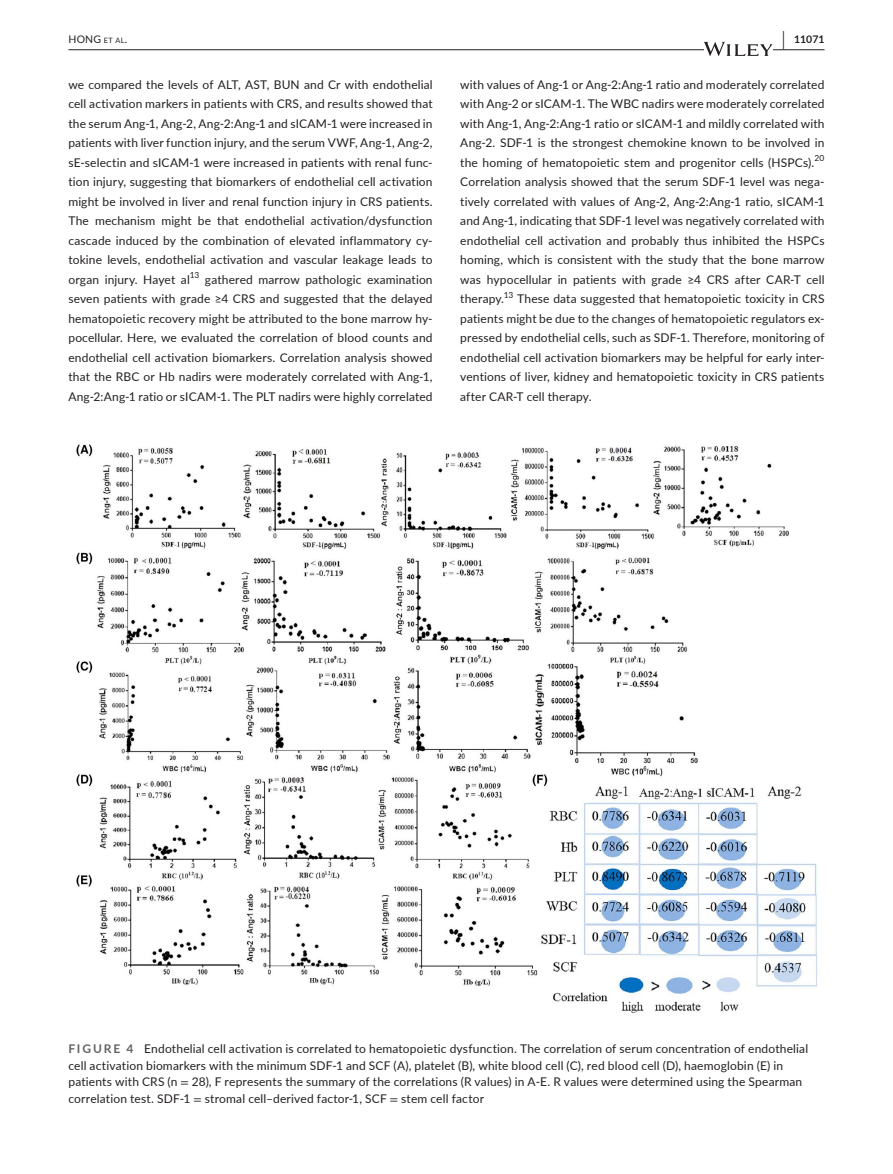
<style>
.page{position:relative;width:893px;height:1174px;background:#fff}
.page>*{position:absolute;margin:0;border:0;box-sizing:border-box;transform-origin:0 0}
.t1{font:12px/19.5px "Lato";letter-spacing:.015em;color:#231f20;text-align:justify}
.t2{font:10.5px "Lato";color:#231f20}
.t3{font:700 10.5px "Lato";color:#231f20}
.t4{font:8.4px "Lato";color:#231f20}
.s1{font-size:7.35px}
.s2{font-size:19.5px}
.s3{font-weight:700;color:#636366}
.s4{font-family:"STIX"}
</style>
<div class="page">
<hr style="left:68px;top:49px;width:756px;height:1px;background:#231f20">
<svg style="left:704px;top:42px;width:69px;height:14px"></svg>
<img style="left:76px;top:444px;width:742px;height:569px">
<p class="t2" style="left:68px;top:31px;width:60px">HONG <span class="s1">et al</span>.</p>
<p class="t3" style="left:782px;top:31px;width:44px"><span class="s2">|</span> 11071</p>
<p class="t1" style="left:68px;top:74px;width:366px">we compared the levels of ALT, AST, BUN and Cr with endothelial cell activation markers in patients with CRS, and results showed that the serum Ang-1, Ang-2, Ang-2:Ang-1 and sICAM-1 were increased in patients with liver function injury, and the serum VWF, Ang-1, Ang-2, sE-selectin and sICAM-1 were increased in patients with renal func&shy;tion injury, suggesting that biomarkers of endothelial cell activation might be involved in liver and renal function injury in CRS patients.<br>The mechanism might be that endothelial activation/dysfunction cascade induced by the combination of elevated inflammatory cy&shy;tokine levels, endothelial activation and vascular leakage leads to organ injury. Hayet al</p>
<p class="t1" style="left:460px;top:74px;width:366px">with values of Ang-1 or Ang-2:Ang-1 ratio and moderately correlated with Ang-2 or sICAM-1. The WBC nadirs were moderately correlated with Ang-1, Ang-2:Ang-1 ratio or sICAM-1 and mildly correlated with Ang-2. SDF-1 is the strongest chemokine known to be involved in the homing of hematopoietic stem and progenitor cells (HSPCs).</p>
<p class="t4" style="left:815px;top:152px;width:11px">20</p>
<p class="t1" style="left:460px;top:171px;width:366px">Correlation analysis showed that the serum SDF-1 level was nega&shy;tively correlated with values of Ang-2, Ang-2:Ang-1 ratio, sICAM-1 and Ang-1, indicating that SDF-1 level was negatively correlated with endothelial cell activation and probably thus inhibited the HSPCs homing, which is consistent with the study that the bone marrow was hypocellular in patients with grade ≥4 CRS after CAR-T cell therapy.</p>
<p class="t4" style="left:190px;top:269px;width:11px">13</p>
<p class="t1" style="left:68px;top:269px;width:366px;text-indent:137px">gathered marrow pathologic examination seven patients with grade ≥4 CRS and suggested that the delayed hematopoietic recovery might be attributed to the bone marrow hy&shy;pocellular. Here, we evaluated the correlation of blood counts and endothelial cell activation biomarkers. Correlation analysis showed that the RBC or Hb nadirs were moderately correlated with Ang-1, Ang-2:Ang-1 ratio or sICAM-1. The PLT nadirs were highly correlated</p>
<p class="t4" style="left:504px;top:289px;width:11px">13</p>
<p class="t1" style="left:460px;top:288px;width:366px;text-indent:57px">These data suggested that hematopoietic toxicity in CRS patients might be due to the changes of hematopoietic regulators ex&shy;pressed by endothelial cells, such as SDF-1. Therefore, monitoring of endothelial cell activation biomarkers may be helpful for early inter&shy;ventions of liver, kidney and hematopoietic toxicity in CRS patients after CAR-T cell therapy.</p>
<p class="t1" style="left:68px;top:1040px;width:741px;line-height:16.5px;text-align:left"><span class="s3">FIGURE 4</span> Endothelial cell activation is correlated to hematopoietic dysfunction. The correlation of serum concentration of endothelial cell activation biomarkers with the minimum SDF-1 and SCF (A), platelet (B), white blood cell (C), red blood cell (D), haemoglobin (E) in patients with CRS (n <span class="s4">=</span> 28), F represents the summary of the correlations (R values) in A-E. R values were determined using the Spearman correlation test. SDF-1 <span class="s4">=</span> stromal cell–derived factor-1, SCF <span class="s4">=</span> stem cell factor</p>
</div>
